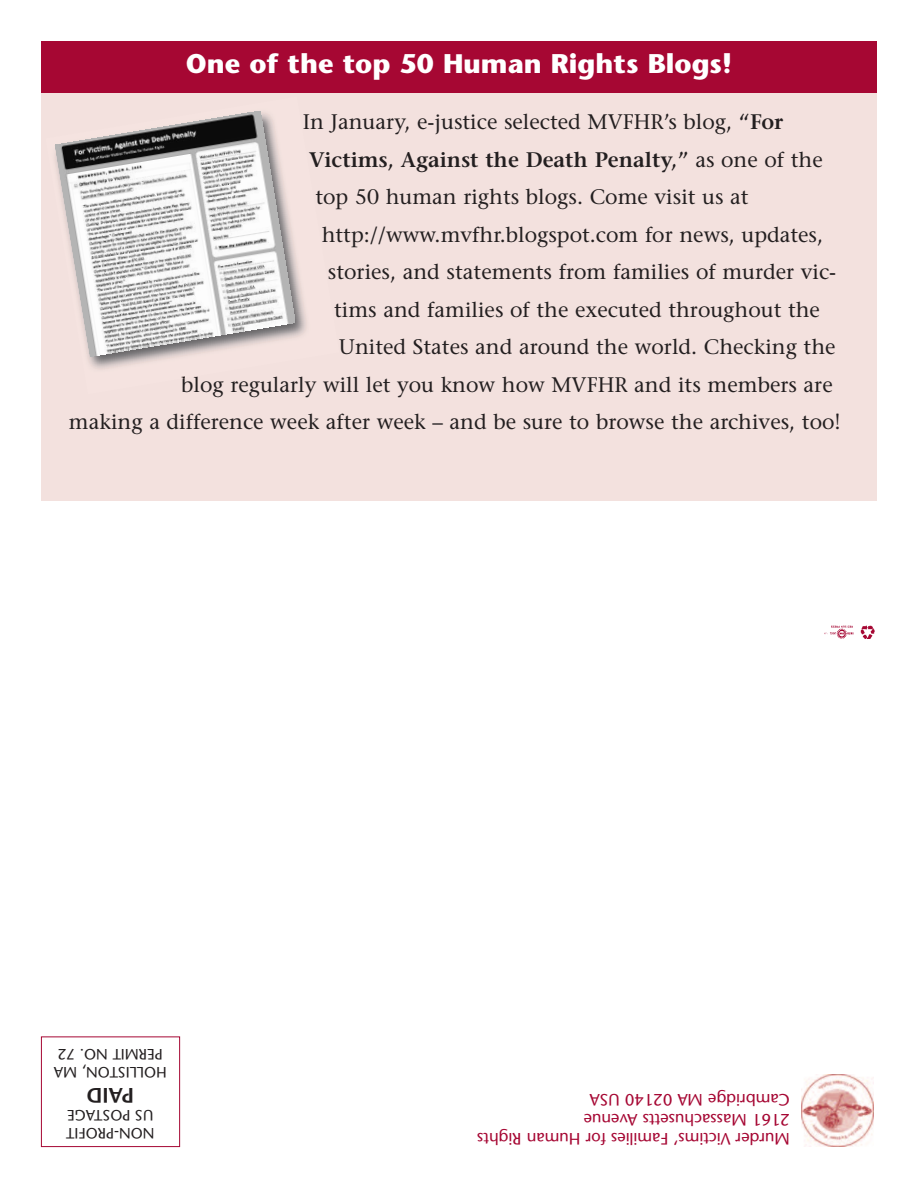
<style>
.page{position:relative;width:918px;height:1188px;background:#fff}
.page>*{position:absolute;margin:0;border:0;box-sizing:border-box;transform-origin:0 0}
.t1{font:700 27px "Stone Sans";color:#fff}
.t2{font:21px "Stone Serif";color:#231f20}
.t3{font:600 21px "Stone Serif";color:#231f20}
.t4{font:600 21px "Stone Sans";color:#231f20}
.t5{font:16.5px/19.8px "Stone Sans";color:#a60733}
.t6{font:15px/18px "Stone Sans";color:#231f20}
.s1{font-weight:600}
.s2{font-weight:400}
</style>
<div class="page">
<div style="left:41px;top:93px;width:836px;height:408px;background:#f3e1de"></div>
<div style="left:41px;top:1036px;width:139px;height:111px;border:1px solid #a60733"></div>
<img style="left:824px;top:625px;width:51px;height:13px">
<img style="left:802px;top:1075px;width:72px;height:72px">
<div style="left:41px;top:41px;width:836px;height:52px;background:#a60733"></div>
<img style="left:88px;top:257px;width:218px;height:112px">
<img style="left:181px;top:376px;width:15px;height:3px">
<img style="left:55px;top:111px;width:240px;height:246px">
<p class="t1" style="left:186px;top:53px;width:548px">One of the top 50 Human Rights Blogs!</p>
<p class="t2" style="left:303px;top:114px;width:482px">In January, e-justice selected MVFHR’s blog, <span class="s1">“For</span></p>
<p class="t3" style="left:309px;top:151px;width:515px">Victims, Against the Death Penalty,” <span class="s2">as one of the</span></p>
<p class="t2" style="left:315px;top:189px;width:435px">top 50 human rights blogs. Come visit us at</p>
<p class="t2" style="left:322px;top:226px;width:503px">http://www.mvfhr.blogspot.com for news, updates,</p>
<p class="t2" style="left:328px;top:264px;width:510px">stories, and statements from families of murder vic-</p>
<p class="t2" style="left:334px;top:301px;width:487px">tims and families of the executed throughout the</p>
<p class="t2" style="left:339px;top:339px;width:498px">United States and around the world. Checking the</p>
<p class="t2" style="left:181px;top:376px;width:653px">blog regularly will let you know how MVFHR and its members are</p>
<p class="t2" style="left:69px;top:414px;width:773px">making a difference week after week – and be sure to browse the archives, too!</p>
<p class="t6" style="left:167px;top:1080px;width:114px;rotate:-180deg">H O OTS I LL N , M A<br>MREP T I N O . 27</p>
<p class="t4" style="left:134px;top:1103px;width:49px;rotate:-180deg">AP DI</p>
<p class="t6" style="left:154px;top:1141px;width:90px;rotate:-180deg">N O N ORP - TIF<br>U S OP ATS G E</p>
<p class="t5" style="left:790px;top:1147px;width:315px;rotate:-180deg">M redru mi t c i V maF’ s se i l i rof H mu na s thgi R<br>1612 M s t t e s uhca s s a eunevA<br>C ma egd i r b M A 04120 U AS</p>
</div>
